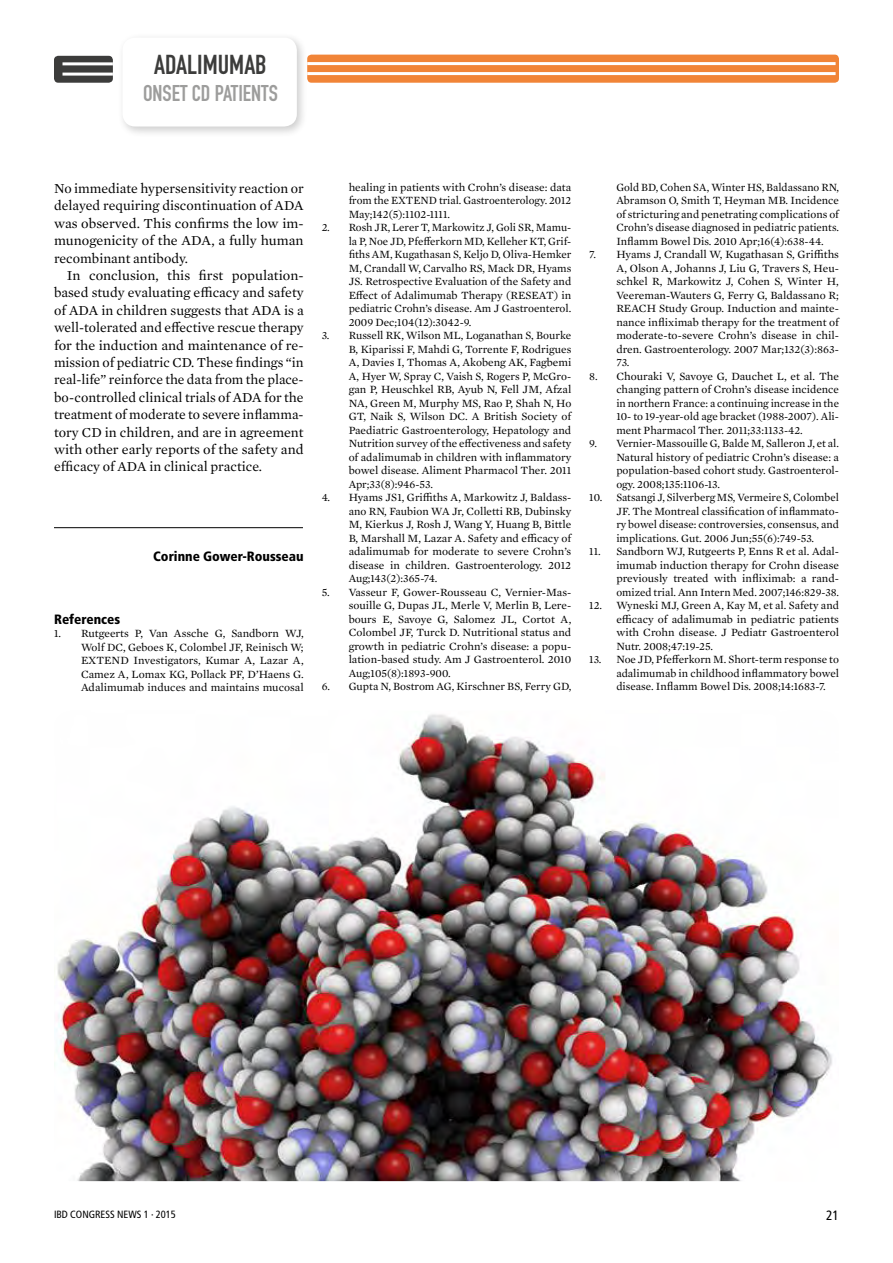
<style>
.page{position:relative;width:893px;height:1263px;background:#fff}
.page>*{position:absolute;margin:0;border:0;box-sizing:border-box;transform-origin:0 0}
.t1{font:27px "DIN Engschrift";color:#3c3c3b}
.t2{font:22.5px "DIN Engschrift";color:#9d9d9c}
.t3{font:13.95px/17.4px "Mercury Text G1";color:#000;text-align:justify}
.t4{font:900 condensed 13.5px "Frutiger";color:#000}
.t5{font:condensed 13.5px "Frutiger";color:#000}
.t6{font:11.25px/13.5px "Mercury Text G1";color:#000;text-align:justify}
.t7{font:condensed 10.5px "Frutiger";color:#000}
</style>
<div class="page">
<div style="left:54px;top:56px;width:59px;height:27px;background:#3c3c3b;border-radius:4px"></div>
<div style="left:117px;top:32px;width:191px;height:106px;background:#000;opacity:.2"></div>
<div style="left:123px;top:38px;width:174px;height:88px;background:#fff;border-radius:13px"></div>
<hr style="left:63px;top:62px;width:50px;height:3px;background:#fff">
<hr style="left:63px;top:73px;width:50px;height:3px;background:#fff">
<div style="left:307px;top:55px;width:532px;height:28px;background:#f18437;border-radius:4px"></div>
<hr style="left:307px;top:62px;width:529px;height:3px;background:#fff">
<hr style="left:307px;top:72px;width:529px;height:3px;background:#fff">
<hr style="left:54px;top:527px;width:249px;height:1px;background:#000">
<img style="left:54px;top:714px;width:778px;height:467px">
<h1 class="t1" style="left:154px;top:49px;width:114px">ADALIMUMAB</h1>
<h2 class="t2" style="left:143px;top:80px;width:136px">ONSET CD PATIENTS</h2>
<p class="t3" style="left:54px;top:179px;width:251px">No immediate hypersensitivity reaction or delayed requiring discontinuation of ADA was observed. This confirms the low im&shy;munogenicity of the ADA, a fully human recombinant antibody.</p>
<p class="t3" style="left:54px;top:266px;width:251px;text-indent:13px">In conclusion, this first population&shy;based study evaluating efficacy and safety of ADA in children suggests that ADA is a well-tolerated and effective rescue therapy for the induction and maintenance of re&shy;mission of pediatric CD. These findings “in real-life” reinforce the data from the place&shy;bo-controlled clinical trials of ADA for the treatment of moderate to severe inflamma&shy;tory CD in children, and are in agreement with other early reports of the safety and efficacy of ADA in clinical practice.</p>
<p class="t4" style="left:153px;top:549px;width:152px">Corinne Gower-Rousseau</p>
<p class="t4" style="left:54px;top:611px;width:68px">References</p>
<p class="t6" style="left:81px;top:626px;width:224px;text-indent:-27px">1. Rutgeerts P, Van Assche G, Sandborn WJ, Wolf DC, Geboes K, Colombel JF, Reinisch W; EXTEND Investigators, Kumar A, Lazar A, Camez A, Lomax KG, Pollack PF, D’Haens G.<br>Adalimumab induces and maintains mucosal</p>
<p class="t6" style="left:349px;top:180px;width:224px">healing in patients with Crohn’s disease: data from the EXTEND trial. Gastroenterology. 2012<br>May;142(5):1102-1111.</p>
<p class="t6" style="left:349px;top:220px;width:224px;text-indent:-27px">2. Rosh JR, Lerer T, Markowitz J, Goli SR, Mamu&shy;la P, Noe JD, Pfefferkorn MD, Kelleher KT, Grif&shy;fiths AM, Kugathasan S, Keljo D, Oliva-Hemker M, Crandall W, Carvalho RS, Mack DR, Hyams JS. Retrospective Evaluation of the Safety and Effect of Adalimumab Therapy (RESEAT) in pediatric Crohn’s disease. Am J Gastroenterol.<br>2009 Dec;104(12):3042-9.</p>
<p class="t6" style="left:349px;top:328px;width:224px;text-indent:-27px">3. Russell RK, Wilson ML, Loganathan S, Bourke B, Kiparissi F, Mahdi G, Torrente F, Rodrigues A, Davies I, Thomas A, Akobeng AK, Fagbemi A, Hyer W, Spray C, Vaish S, Rogers P, McGro&shy;gan P, Heuschkel RB, Ayub N, Fell JM, Afzal NA, Green M, Murphy MS, Rao P, Shah N, Ho GT, Naik S, Wilson DC. A British Society of Paediatric Gastroenterology, Hepatology and Nutrition survey of the effectiveness and safety of adalimumab in children with inflammatory bowel disease. Aliment Pharmacol Ther. 2011<br>Apr;33(8):946-53.</p>
<p class="t6" style="left:349px;top:490px;width:224px;text-indent:-27px">4. Hyams JS1, Griffiths A, Markowitz J, Baldass&shy;ano RN, Faubion WA Jr, Colletti RB, Dubinsky M, Kierkus J, Rosh J, Wang Y, Huang B, Bittle B, Marshall M, Lazar A. Safety and efficacy of adalimumab for moderate to severe Crohn’s disease in children. Gastroenterology. 2012<br>Aug;143(2):365-74.</p>
<p class="t6" style="left:349px;top:585px;width:224px;text-indent:-27px">5. Vasseur F, Gower-Rousseau C, Vernier-Mas&shy;souille G, Dupas JL, Merle V, Merlin B, Lere&shy;bours E, Savoye G, Salomez JL, Cortot A, Colombel JF, Turck D. Nutritional status and growth in pediatric Crohn’s disease: a popu&shy;lation-based study. Am J Gastroenterol. 2010<br>Aug;105(8):1893-900.</p>
<p class="t6" style="left:322px;top:679px;width:251px">6. Gupta N, Bostrom AG, Kirschner BS, Ferry GD,</p>
<p class="t6" style="left:616px;top:180px;width:224px">Gold BD, Cohen SA, Winter HS, Baldassano RN, Abramson O, Smith T, Heyman MB. Incidence of stricturing and penetrating complications of Crohn’s disease diagnosed in pediatric patients.<br>Inflamm Bowel Dis. 2010 Apr;16(4):638-44.</p>
<p class="t6" style="left:616px;top:247px;width:224px;text-indent:-27px">7. Hyams J, Crandall W, Kugathasan S, Griffiths A, Olson A, Johanns J, Liu G, Travers S, Heu&shy;schkel R, Markowitz J, Cohen S, Winter H, Veereman-Wauters G, Ferry G, Baldassano R; REACH Study Group. Induction and mainte&shy;nance infliximab therapy for the treatment of moderate-to-severe Crohn’s disease in chil&shy;dren. Gastroenterology. 2007 Mar;132(3):863- 73.</p>
<p class="t6" style="left:616px;top:369px;width:224px;text-indent:-27px">8. Chouraki V, Savoye G, Dauchet L, et al. The changing pattern of Crohn’s disease incidence in northern France: a continuing increase in the 10- to 19-year-old age bracket (1988-2007). Ali&shy;ment Pharmacol Ther. 2011;33:1133-42.</p>
<p class="t6" style="left:616px;top:436px;width:224px;text-indent:-27px">9. Vernier-Massouille G, Balde M, Salleron J, et al.<br>Natural history of pediatric Crohn’s disease: a population-based cohort study. Gastroenterol&shy;ogy. 2008;135:1106-13.</p>
<p class="t6" style="left:616px;top:490px;width:224px;text-indent:-27px">10. Satsangi J, Silverberg MS, Vermeire S, Colombel JF. The Montreal classification of inflammato&shy;ry bowel disease: controversies, consensus, and implications. Gut. 2006 Jun;55(6):749-53.</p>
<p class="t6" style="left:616px;top:544px;width:224px;text-indent:-27px">11. Sandborn WJ, Rutgeerts P, Enns R et al. Adal&shy;imumab induction therapy for Crohn disease previously treated with infliximab: a rand&shy;omized trial. Ann Intern Med. 2007;146:829-38.</p>
<p class="t6" style="left:616px;top:598px;width:224px;text-indent:-27px">12. Wyneski MJ, Green A, Kay M, et al. Safety and efficacy of adalimumab in pediatric patients with Crohn disease. J Pediatr Gastroenterol Nutr. 2008;47:19-25.</p>
<p class="t6" style="left:616px;top:652px;width:224px;text-indent:-27px">13. Noe JD, Pfefferkorn M. Short-term response to adalimumab in childhood inflammatory bowel disease. Inflamm Bowel Dis. 2008;14:1683-7.</p>
<p class="t7" style="left:54px;top:1208px;width:123px">IBD CONGRESS NEWS 1 · 2015</p>
<p class="t5" style="left:826px;top:1207px;width:14px">21</p>
</div>
